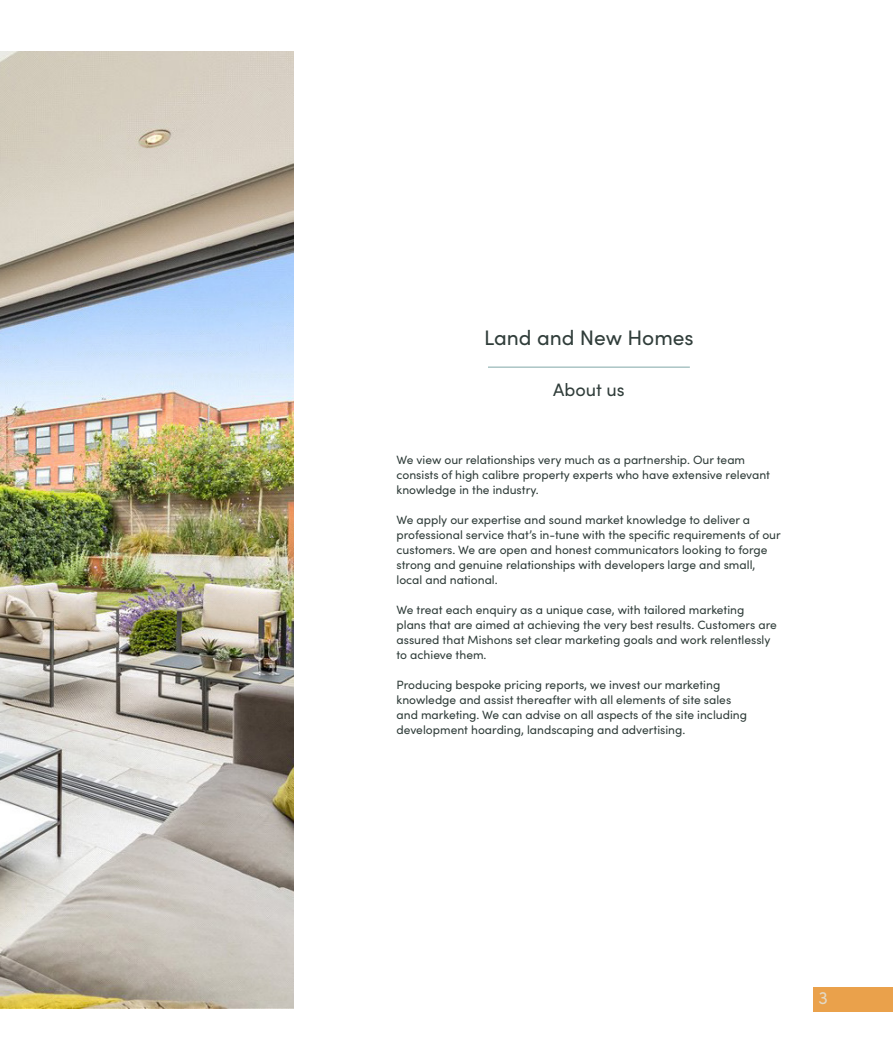
<style>
.page{position:relative;width:893px;height:1063px;background:#fff}
.page>*{position:absolute;margin:0;border:0;box-sizing:border-box;transform-origin:0 0}
.t1{font:21px "Sofia Pro";color:#303d3a}
.t2{font:18px "Sofia Pro";color:#303d3a}
.t3{font:18px "Sofia Pro";color:#e3d9c6}
.t4{font:12px/15px "Sofia Pro";color:#303d3a}
</style>
<div class="page">
<img style="left:0;top:51px;width:293px;height:958px">
<hr style="left:488px;top:367px;width:202px;height:1px;background:#80a8a8">
<div style="left:813px;top:987px;width:80px;height:25px;background:#eaa14b"></div>
<h1 class="t1" style="left:484px;top:329px;width:211px">Land and New Homes</h1>
<h2 class="t2" style="left:553px;top:383px;width:73px">About us</h2>
<p class="t4" style="left:396px;top:453px;width:375px">We view our relationships very much as a partnership. Our team consists of high calibre property experts who have extensive relevant knowledge in the industry.</p>
<p class="t4" style="left:396px;top:513px;width:386px">We apply our expertise and sound market knowledge to deliver a professional service that’s in-tune with the specific requirements of our customers. We are open and honest communicators looking to forge strong and genuine relationships with developers large and small, local and national.</p>
<p class="t4" style="left:396px;top:603px;width:382px">We treat each enquiry as a unique case, with tailored marketing plans that are aimed at achieving the very best results. Customers are assured that Mishons set clear marketing goals and work relentlessly to achieve them.</p>
<p class="t4" style="left:396px;top:678px;width:352px">Producing bespoke pricing reports, we invest our marketing knowledge and assist thereafter with all elements of site sales and marketing. We can advise on all aspects of the site including development hoarding, landscaping and advertising.</p>
<h2 class="t3" style="left:819px;top:991px;width:11px">3</h2>
</div>
